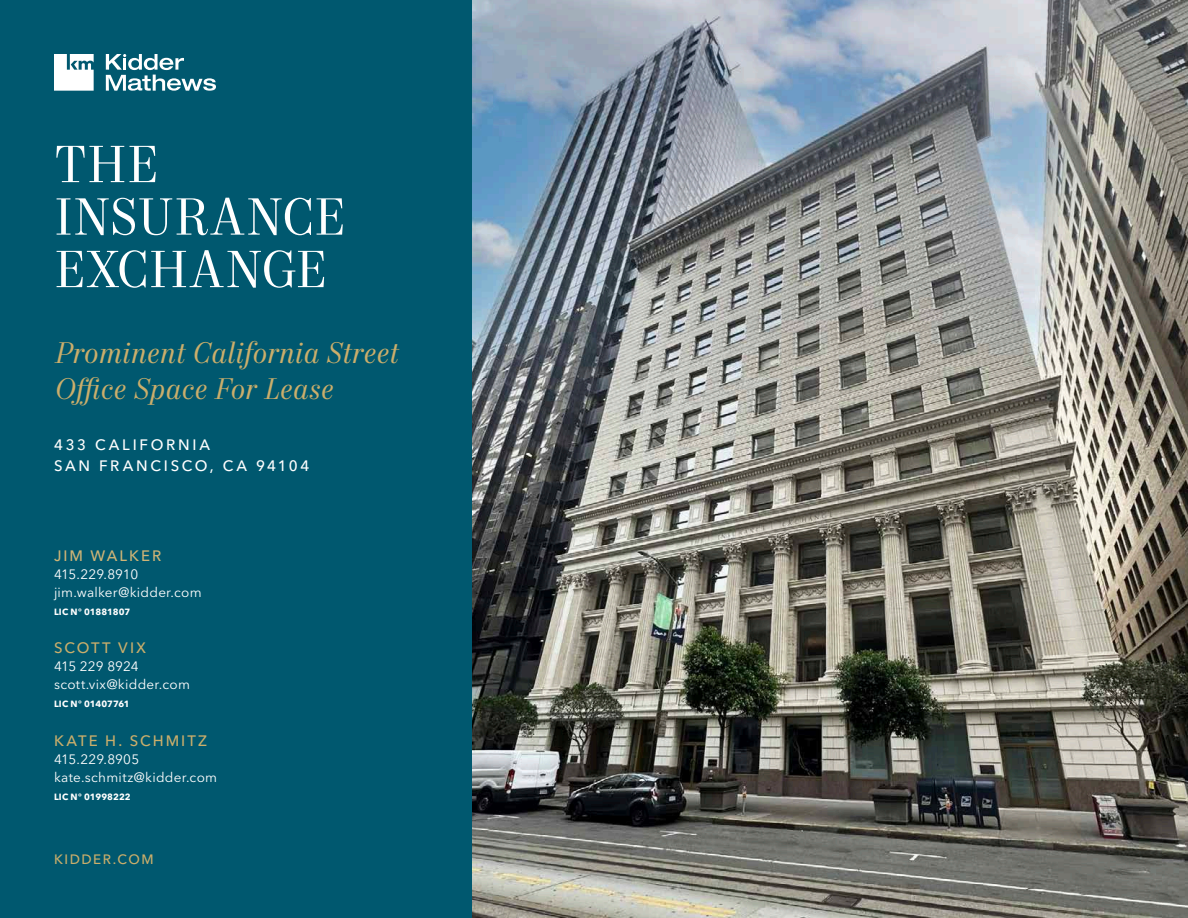
<style>
.page{position:relative;width:1188px;height:918px;background:#fff}
.page>*{position:absolute;margin:0;border:0;box-sizing:border-box;transform-origin:0 0}
.Headline_-_Level_1_-_White_2023{font:52.5px/52.5px "Mort Modern 08";letter-spacing:-.005em;color:#fff}
.Callout_Text_-_Italics_-_Gold_2023{font:italic 30px/36px "Mort Modern 08";letter-spacing:.005em;color:#cbae6b}
.Property_Address_-_White_2023{font:500 15px/21px "Avenir Next LT Pro";letter-spacing:.185em;color:#fff}
.Contact_Info_-_Ash_2023{font:500 15px "Avenir Next LT Pro";letter-spacing:.135em;color:#cbae6b}
.Contact_Info_-_Ash_2023-2{font:500 15px "Avenir Next LT Pro";letter-spacing:.135em;color:#cfb476}
.Contact_Info_-_Ash_2023-3{font:13.5px "Avenir Next LT Pro";letter-spacing:.02em;color:#fff}
.Contact_Info_-_Ash_2023-4{font:13.5px "Avenir Next LT Pro";letter-spacing:-.005em;color:#fff}
.KM_URL_-_Gold_2023{font:500 13.5px "Avenir Next LT Pro";letter-spacing:.11em;color:#cbae6b}
.Contact_Info_-_Ash_2023-5{font:700 9px "Avenir Next LT Pro";letter-spacing:.005em;color:#fff}
</style>
<div class="page">
<div style="left:0;top:0;width:472px;height:918px;background:#00586f"></div>
<img style="left:472px;top:0;width:716px;height:918px">
<svg style="left:106px;top:54px;width:110px;height:37px"></svg>
<svg style="left:54px;top:54px;width:40px;height:37px"></svg>
<p class="Headline_-_Level_1_-_White_2023" style="left:54px;top:141px;width:293px">THE<br>INSURANCE<br>EXCHANGE</p>
<p class="Callout_Text_-_Italics_-_Gold_2023" style="left:54px;top:336px;width:347px">Prominent California Street<br>Office Space For Lease</p>
<p class="Property_Address_-_White_2023" style="left:54px;top:435px;width:257px">433 CALIFORNIA<br>SAN FRANCISCO, CA 94104</p>
<p class="Contact_Info_-_Ash_2023-2" style="left:54px;top:547px;width:109px">JIM WALKER</p>
<p class="Contact_Info_-_Ash_2023-4" style="left:54px;top:566px;width:86px">415.229.8910</p>
<p class="Contact_Info_-_Ash_2023-3" style="left:54px;top:584px;width:149px">jim.walker@kidder.com</p>
<p class="Contact_Info_-_Ash_2023-5" style="left:54px;top:606px;width:78px">LIC N° 01881807</p>
<p class="Contact_Info_-_Ash_2023" style="left:54px;top:639px;width:94px">SCOTT VIX</p>
<p class="Contact_Info_-_Ash_2023-3" style="left:54px;top:659px;width:86px">415 229 8924</p>
<p class="Contact_Info_-_Ash_2023-3" style="left:54px;top:677px;width:137px">scott.vix@kidder.com</p>
<p class="Contact_Info_-_Ash_2023-5" style="left:54px;top:699px;width:77px">LIC N° 01407761</p>
<p class="Contact_Info_-_Ash_2023" style="left:54px;top:732px;width:155px">KATE H. SCHMITZ</p>
<p class="Contact_Info_-_Ash_2023-3" style="left:54px;top:751px;width:87px">415.229.8905</p>
<p class="Contact_Info_-_Ash_2023-3" style="left:54px;top:769px;width:165px">kate.schmitz@kidder.com</p>
<p class="Contact_Info_-_Ash_2023-5" style="left:54px;top:791px;width:78px">LIC N° 01998222</p>
<p class="KM_URL_-_Gold_2023" style="left:54px;top:851px;width:101px">KIDDER.COM</p>
</div>
